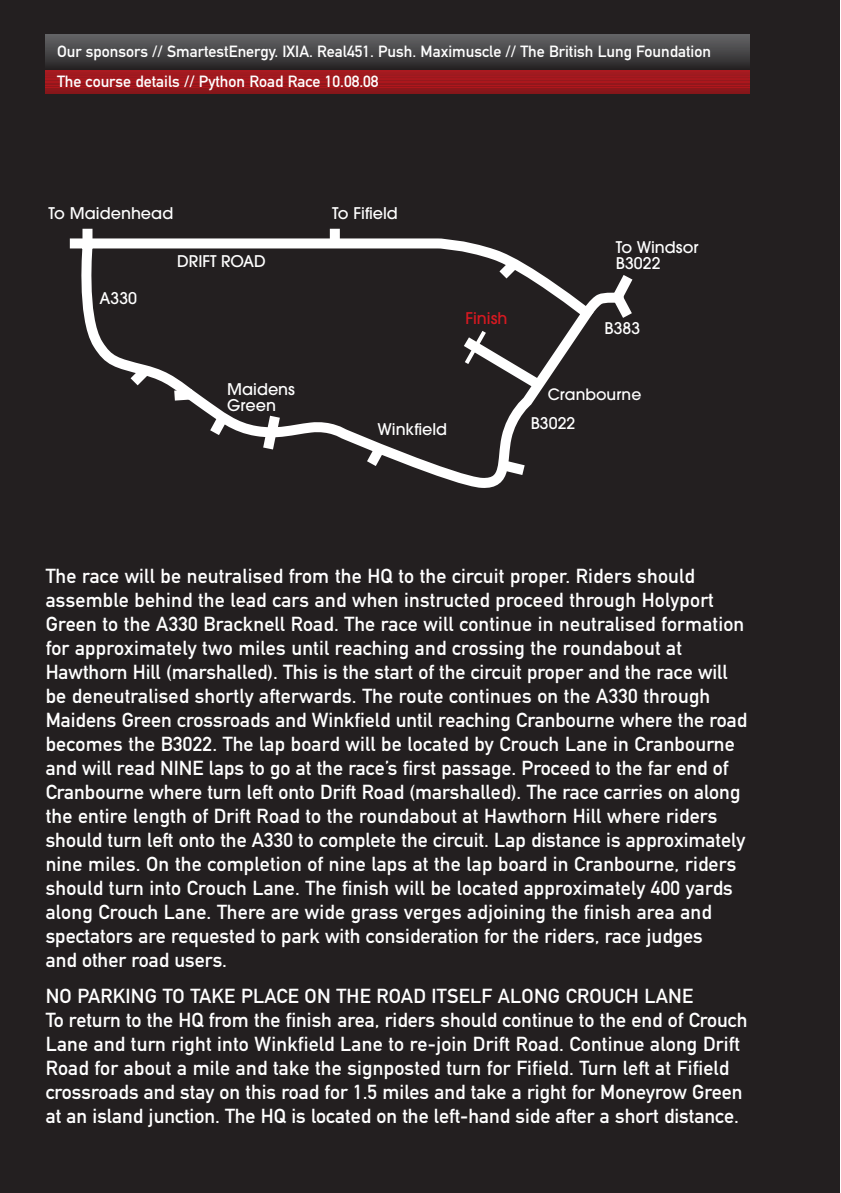
<style>
.page{position:relative;width:841px;height:1193px;background:#fff}
.page>*{position:absolute;margin:0;border:0;box-sizing:border-box;transform-origin:0 0}
.t1{font:20px/24px "DIN Mittelschrift";letter-spacing:.01em;color:#fff}
.t2{font:16px/29.8px "DIN Mittelschrift";color:#fff}
.t3{font:500 16px/16px "Avant Garde";color:#fff}
.t4{font:500 16px "Avant Garde";color:#d71920}
.t5{font:500 15.6px "Avant Garde";color:#fff}
</style>
<div class="page">
<div style="left:0;top:0;width:840px;height:1192px;background:#231f20"></div>
<p class="t2" style="left:57px;top:38px;width:655px">Our sponsors // SmartestEnergy. IXIA. Real451. Push. Maximuscle // The British Lung Foundation<br>The course details // Python Road Race 10.08.08</p>
<p class="t3" style="left:48px;top:206px;width:126px">To Maidenhead</p>
<p class="t3" style="left:332px;top:206px;width:67px">To Fifield</p>
<p class="t3" style="left:100px;top:291px;width:39px">A330</p>
<p class="t3" style="left:177px;top:255px;width:90px">DRIFT ROAD</p>
<p class="t4" style="left:465px;top:312px;width:44px">Finish</p>
<p class="t3" style="left:227px;top:382px;width:69px">Maidens<br>Green</p>
<p class="t3" style="left:377px;top:422px;width:71px">Winkfield</p>
<p class="t3" style="left:615px;top:240px;width:84px">To Windsor<br>B3022</p>
<p class="t3" style="left:604px;top:321px;width:37px">B383</p>
<p class="t5" style="left:547px;top:388px;width:95px">Cranbourne</p>
<p class="t3" style="left:530px;top:416px;width:46px">B3022</p>
<p class="t1" style="left:46px;top:566px;width:703px">The race will be neutralised from the HQ to the circuit proper. Riders should assemble behind the lead cars and when instructed proceed through Holyport Green to the A330 Bracknell Road. The race will continue in neutralised formation for approximately two miles until reaching and crossing the roundabout at Hawthorn Hill (marshalled). This is the start of the circuit proper and the race will be deneutralised shortly afterwards. The route continues on the A330 through Maidens Green crossroads and Winkfield until reaching Cranbourne where the road becomes the B3022. The lap board will be located by Crouch Lane in Cranbourne and will read NINE laps to go at the race’s first passage. Proceed to the far end of Cranbourne where turn left onto Drift Road (marshalled). The race carries on along the entire length of Drift Road to the roundabout at Hawthorn Hill where riders should turn left onto the A330 to complete the circuit. Lap distance is approximately nine miles. On the completion of nine laps at the lap board in Cranbourne, riders should turn into Crouch Lane. The finish will be located approximately 400 yards along Crouch Lane. There are wide grass verges adjoining the finish area and spectators are requested to park with consideration for the riders, race judges<br>and other road users.</p>
<p class="t1" style="left:46px;top:986px;width:703px">NO PARKING TO TAKE PLACE ON THE ROAD ITSELF ALONG CROUCH LANE<br>To return to the HQ from the finish area, riders should continue to the end of Crouch Lane and turn right into Winkfield Lane to re-join Drift Road. Continue along Drift Road for about a mile and take the signposted turn for Fifield. Turn left at Fifield crossroads and stay on this road for 1.5 miles and take a right for Moneyrow Green at an island junction. The HQ is located on the left-hand side after a short distance.</p>
</div>
